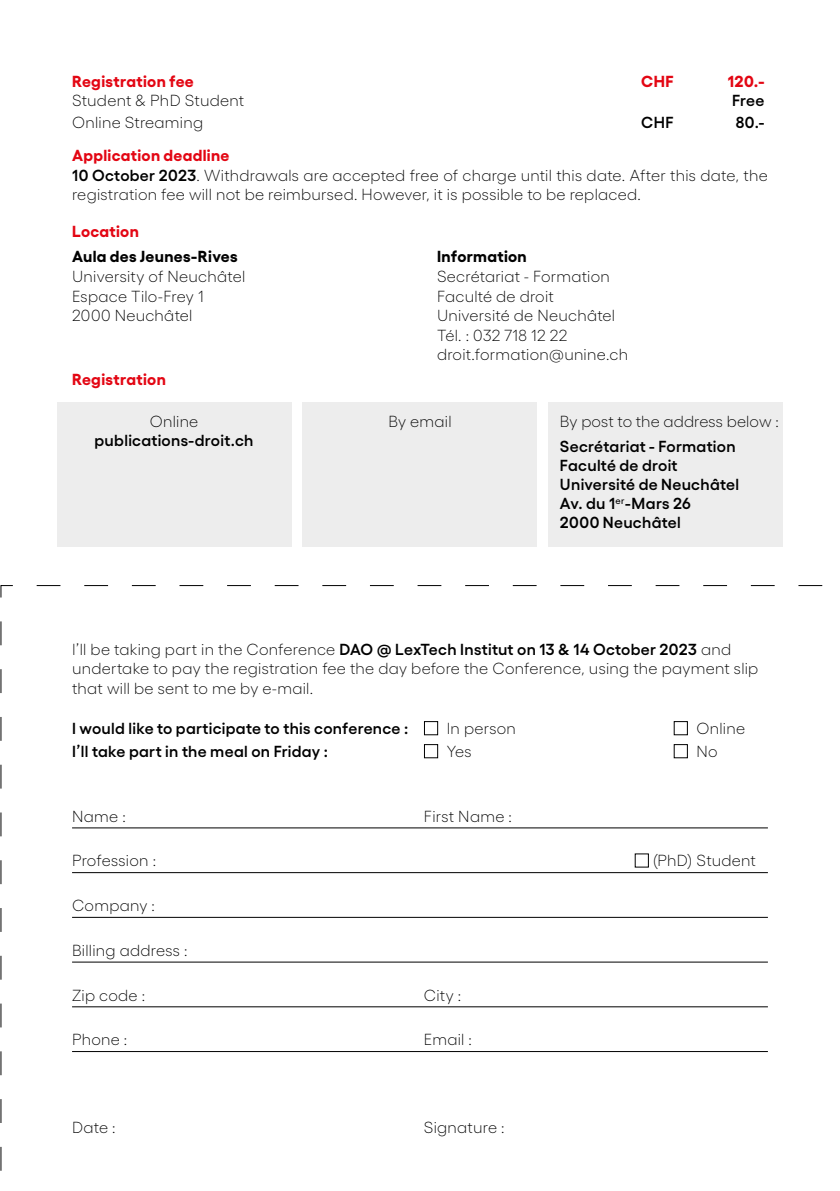
<style>
.page{position:relative;width:840px;height:1191px;background:#fff}
.page>*{position:absolute;margin:0;border:0;box-sizing:border-box;transform-origin:0 0}
.Texte{font:300 16px/19.6px "Gellix";letter-spacing:.015em;color:#000}
.Titre_infos{font:300 16px/19.6px "Gellix";letter-spacing:.015em;color:#000}
.Bloc_3_colonnes{font:300 16px "Gellix";letter-spacing:.015em;color:#000}
.Formulaire{font:300 16px "Gellix";letter-spacing:.015em;color:#000}
.Adresse_info{font:600 16px "Gellix";letter-spacing:.015em;color:#000}
.Options_à_cocher{font:600 16px "Gellix";letter-spacing:.015em;color:#000}
.Titre_infos-2{font:700 16px "Gellix";letter-spacing:.02em;color:#e30613}
.Prix{font:300 16px "Gellix";letter-spacing:.015em;color:#000}
.Titre_infos_3_col{font:700 16px "Gellix";letter-spacing:.02em;color:#000}
.Texte-2{font:600 16px "Gellix";letter-spacing:.015em;color:#000}
.Options_à_cocher-2{font:300 16px "Gellix";letter-spacing:.015em;color:#000}
.Date_et_siganture{font:300 16px "Gellix";letter-spacing:.015em;color:#000}
.Prix-2{font:600 16px "Gellix";letter-spacing:.02em;color:#000}
.s1{font-weight:600}
</style>
<div class="page">
<svg style="left:0;top:585px;width:823px;height:586px"></svg>
<div style="left:302px;top:403px;width:235px;height:144px;background:#ededed"></div>
<div style="left:57px;top:403px;width:234px;height:144px;background:#ededed"></div>
<div style="left:548px;top:403px;width:234px;height:144px;background:#ededed"></div>
<p class="Titre_infos-2" style="left:72px;top:68px;width:123px">Registration fee</p>
<p class="Titre_infos-2" style="left:640px;top:68px;width:34px">CHF</p>
<p class="Titre_infos-2" style="left:727px;top:68px;width:38px">120.-</p>
<p class="Prix" style="left:72px;top:89px;width:174px">Student &amp; PhD Student</p>
<p class="Prix-2" style="left:731px;top:88px;width:34px">Free</p>
<p class="Prix" style="left:72px;top:110px;width:132px">Online Streaming</p>
<p class="Prix-2" style="left:641px;top:109px;width:34px">CHF</p>
<p class="Prix-2" style="left:735px;top:109px;width:30px">80.-</p>
<p class="Titre_infos-2" style="left:72px;top:143px;width:159px">Application deadline</p>
<p class="Texte" style="left:72px;top:164px;width:696px"><span class="s1">10 October 2023</span>. Withdrawals are accepted free of charge until this date. After this date, the registration fee will not be reimbursed. However, it is possible to be replaced.</p>
<p class="Titre_infos-2" style="left:72px;top:218px;width:68px">Location</p>
<p class="Titre_infos_3_col" style="left:72px;top:244px;width:167px">Aula des Jeunes-Rives</p>
<p class="Bloc_3_colonnes" style="left:72px;top:264px;width:175px">University of Neuchâtel</p>
<p class="Bloc_3_colonnes" style="left:72px;top:284px;width:133px">Espace Tilo-Frey 1</p>
<p class="Bloc_3_colonnes" style="left:72px;top:304px;width:122px">2000 Neuchâtel</p>
<p class="Titre_infos_3_col" style="left:437px;top:244px;width:91px">Information</p>
<p class="Bloc_3_colonnes" style="left:437px;top:264px;width:174px">Secrétariat - Formation</p>
<p class="Bloc_3_colonnes" style="left:437px;top:284px;width:118px">Faculté de droit</p>
<p class="Bloc_3_colonnes" style="left:437px;top:304px;width:179px">Université de Neuchâtel</p>
<p class="Bloc_3_colonnes" style="left:437px;top:323px;width:132px">Tél. : 032 718 12 22</p>
<p class="Bloc_3_colonnes" style="left:437px;top:343px;width:193px">droit.formation@unine.ch</p>
<p class="Titre_infos-2" style="left:72px;top:367px;width:95px">Registration</p>
<p class="Texte" style="left:150px;top:410px;width:50px">Online</p>
<p class="Texte" style="left:388px;top:410px;width:65px">By email</p>
<p class="Texte-2" style="left:95px;top:428px;width:160px">publications-droit.ch</p>
<p class="Texte" style="left:559px;top:410px;width:220px">By post to the address below :</p>
<p class="Adresse_info" style="left:559px;top:433px;width:177px">Secrétariat - Formation</p>
<p class="Adresse_info" style="left:559px;top:452px;width:119px">Faculté de droit</p>
<p class="Adresse_info" style="left:559px;top:472px;width:180px">Université de Neuchâtel</p>
<p class="Adresse_info" style="left:559px;top:491px;width:132px">Av. du 1<sup>er</sup>-Mars 26</p>
<p class="Adresse_info" style="left:559px;top:510px;width:122px">2000 Neuchâtel</p>
<p class="Titre_infos" style="left:72px;top:637px;width:687px">I’ll be taking part in the Conference <span class="s1">DAO @ LexTech Institut on 13 &amp; 14 October 2023</span> and undertake to pay the registration fee the day before the Conference, using the payment slip that will be sent to me by e-mail.</p>
<p class="Options_à_cocher" style="left:72px;top:716px;width:337px">I would like to participate to this conference :</p>
<p class="Options_à_cocher-2" style="left:446px;top:716px;width:71px">In person</p>
<p class="Options_à_cocher-2" style="left:696px;top:716px;width:50px">Online</p>
<p class="Options_à_cocher" style="left:72px;top:739px;width:257px">I’ll take part in the meal on Friday :</p>
<p class="Options_à_cocher-2" style="left:446px;top:739px;width:27px">Yes</p>
<p class="Options_à_cocher-2" style="left:696px;top:739px;width:23px">No</p>
<p class="Formulaire" style="left:72px;top:804px;width:55px">Name :</p>
<p class="Formulaire" style="left:423px;top:804px;width:89px">First Name :</p>
<p class="Formulaire" style="left:72px;top:849px;width:85px">Profession :</p>
<p class="Formulaire" style="left:652px;top:849px;width:105px">(PhD) Student</p>
<p class="Formulaire" style="left:72px;top:893px;width:84px">Company :</p>
<p class="Formulaire" style="left:72px;top:938px;width:117px">Billing address :</p>
<p class="Formulaire" style="left:72px;top:983px;width:75px">Zip code :</p>
<p class="Formulaire" style="left:423px;top:983px;width:39px">City :</p>
<p class="Formulaire" style="left:72px;top:1027px;width:57px">Phone :</p>
<p class="Formulaire" style="left:423px;top:1027px;width:49px">Email :</p>
<p class="Date_et_siganture" style="left:72px;top:1115px;width:45px">Date :</p>
<p class="Date_et_siganture" style="left:423px;top:1115px;width:82px">Signature :</p>
</div>
